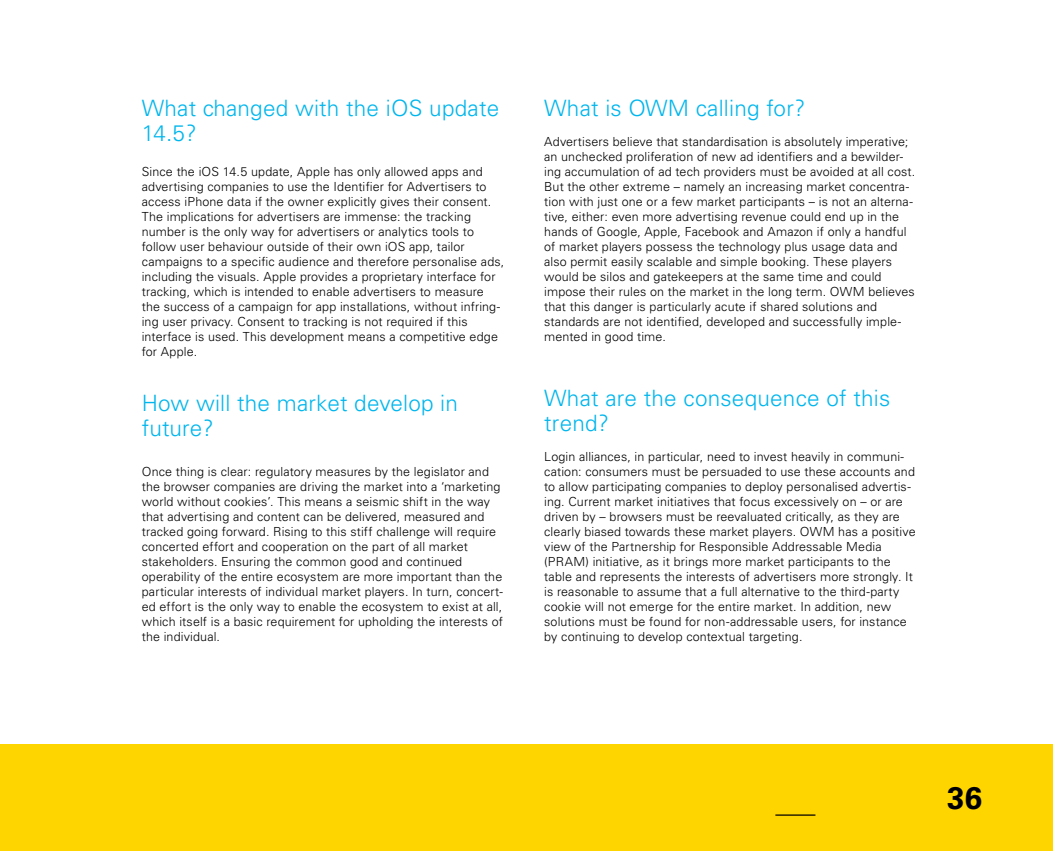
<style>
.page{position:relative;width:1053px;height:851px;background:#fff}
.page>*{position:absolute;margin:0;border:0;box-sizing:border-box;transform-origin:0 0}
.t1{font:700 31.25px "Univers LT Std";color:#000}
.t2{font:300 22.5px/25px "Univers LT Std";letter-spacing:.01em;color:#00b6ed}
.t3{font:300 12.5px/15px "Univers LT Std";letter-spacing:.01em;color:#000}
</style>
<div class="page">
<div style="left:0;top:744px;width:1052px;height:106px;background:#ffd500"></div>
<hr style="left:775px;top:814px;width:40px;height:1px;background:#000">
<h2 class="t2" style="left:142px;top:95px;width:359px">What changed with the iOS update<br>14.5?</h2>
<p class="t3" style="left:142px;top:164px;width:364px">Since the iOS 14.5 update, Apple has only allowed apps and advertising companies to use the Identifier for Advertisers to access iPhone data if the owner explicitly gives their consent.<br>The implications for advertisers are immense: the tracking number is the only way for advertisers or analytics tools to follow user behaviour outside of their own iOS app, tailor campaigns to a specific audience and therefore personalise ads, including the visuals. Apple provides a proprietary interface for tracking, which is intended to enable advertisers to measure the success of a campaign for app installations, without infring&shy;ing user privacy. Consent to tracking is not required if this interface is used. This development means a competitive edge for Apple.</p>
<h2 class="t2" style="left:142px;top:390px;width:318px">How will the market develop in future?</h2>
<p class="t3" style="left:142px;top:464px;width:363px">Once thing is clear: regulatory measures by the legislator and the browser companies are driving the market into a ‘marketing world without cookies’. This means a seismic shift in the way that advertising and content can be delivered, measured and tracked going forward. Rising to this stiff challenge will require concerted effort and cooperation on the part of all market stakeholders. Ensuring the common good and continued operability of the entire ecosystem are more important than the particular interests of individual market players. In turn, concert&shy;ed effort is the only way to enable the ecosystem to exist at all, which itself is a basic requirement for upholding the interests of the individual.</p>
<h2 class="t2" style="left:544px;top:95px;width:263px">What is OWM calling for?</h2>
<p class="t3" style="left:544px;top:134px;width:372px">Advertisers believe that standardisation is absolutely imperative; an unchecked proliferation of new ad identifiers and a bewilder&shy;ing accumulation of ad tech providers must be avoided at all cost.<br>But the other extreme – namely an increasing market concentra&shy;tion with just one or a few market participants – is not an alterna&shy;tive, either: even more advertising revenue could end up in the hands of Google, Apple, Facebook and Amazon if only a handful of market players possess the technology plus usage data and also permit easily scalable and simple booking. These players would be silos and gatekeepers at the same time and could impose their rules on the market in the long term. OWM believes that this danger is particularly acute if shared solutions and standards are not identified, developed and successfully imple&shy;mented in good time.</p>
<h2 class="t2" style="left:544px;top:385px;width:347px">What are the consequence of this trend?</h2>
<p class="t3" style="left:544px;top:449px;width:373px">Login alliances, in particular, need to invest heavily in communi&shy;cation: consumers must be persuaded to use these accounts and to allow participating companies to deploy personalised advertis&shy;ing. Current market initiatives that focus excessively on – or are driven by – browsers must be reevaluated critically, as they are clearly biased towards these market players. OWM has a positive view of the Partnership for Responsible Addressable Media (PRAM) initiative, as it brings more market participants to the table and represents the interests of advertisers more strongly. It is reasonable to assume that a full alternative to the third-party cookie will not emerge for the entire market. In addition, new solutions must be found for non-addressable users, for instance by continuing to develop contextual targeting.</p>
<h1 class="t1" style="left:947px;top:779px;width:36px">36</h1>
</div>
